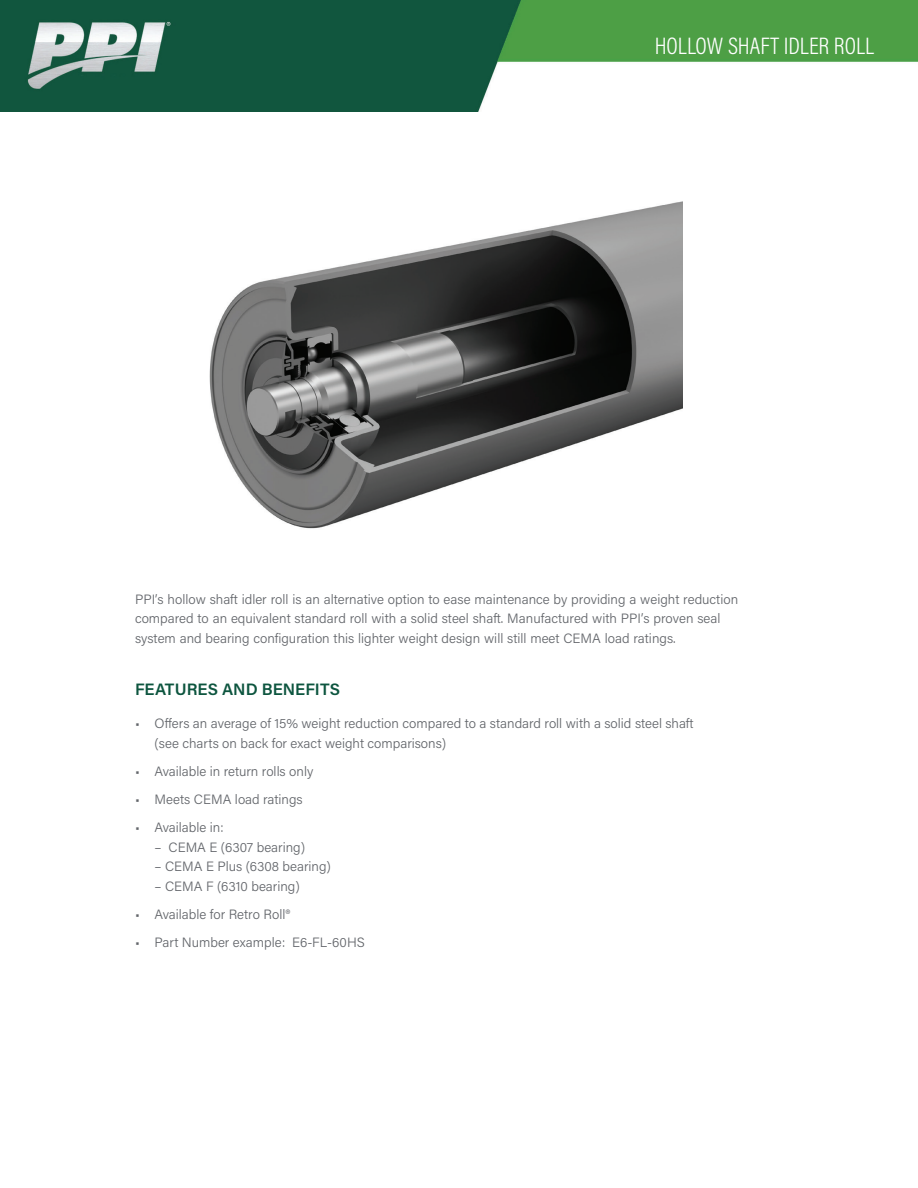
<style>
.page{position:relative;width:918px;height:1188px;background:#fff}
.page>*{position:absolute;margin:0;border:0;box-sizing:border-box;transform-origin:0 0}
.t1{font:300 24px "Acumin Pro Cond";color:#fff}
.t2{font:600 16.5px "Acumin Pro";letter-spacing:.005em;color:#0d553f}
.t3{font:300 13.5px/19.5px "Acumin Pro";color:#62656a}
</style>
<div class="page">
<img style="left:0;top:0;width:918px;height:112px">
<img style="left:209px;top:201px;width:474px;height:328px">
<h1 class="t1" style="left:655px;top:31px;width:221px">HOLLOW SHAFT IDLER ROLL</h1>
<p class="t3" style="left:135px;top:589px;width:605px">PPI’s hollow shaft idler roll is an alternative option to ease maintenance by providing a weight reduction compared to an equivalent standard roll with a solid steel shaft. Manufactured with PPI’s proven seal system and bearing configuration this lighter weight design will still meet CEMA load ratings.</p>
<p class="t2" style="left:135px;top:678px;width:207px">FEATURES AND BENEFITS</p>
<p class="t3" style="left:154px;top:713px;width:540px;text-indent:-19px">• Offers an average of 15% weight reduction compared to a standard roll with a solid steel shaft (see charts on back for exact weight comparisons)</p>
<p class="t3" style="left:135px;top:761px;width:180px">• Available in return rolls only</p>
<p class="t3" style="left:135px;top:789px;width:169px">• Meets CEMA load ratings</p>
<p class="t3" style="left:135px;top:817px;width:90px">• Available in:</p>
<p class="t3" style="left:154px;top:837px;width:152px">– CEMA E (6307 bearing)</p>
<p class="t3" style="left:154px;top:856px;width:178px">– CEMA E Plus (6308 bearing)</p>
<p class="t3" style="left:154px;top:876px;width:147px">– CEMA F (6310 bearing)</p>
<p class="t3" style="left:135px;top:904px;width:157px">• Available for Retro Roll®</p>
<p class="t3" style="left:135px;top:932px;width:231px">• Part Number example: E6-FL-60HS</p>
</div>
